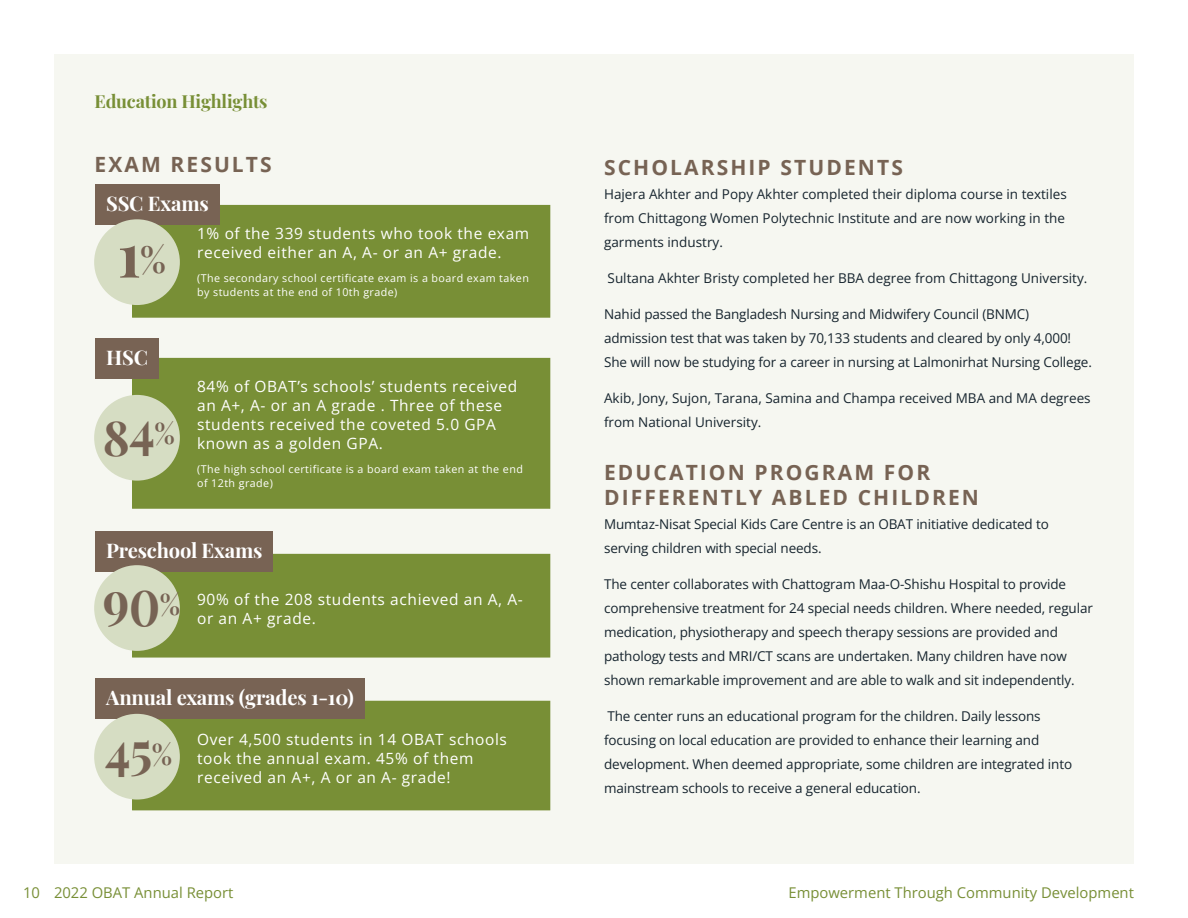
<style>
.page{position:relative;width:1188px;height:918px;background:#fff}
.page>*{position:absolute;margin:0;border:0;box-sizing:border-box;transform-origin:0 0}
.Large_Title{font:700 60.9px "Playfair Display";color:#776354}
.Large_Title-2{font:700 51.6px "Playfair Display";color:#776354;scale:.93 1}
.Large_Title-3{font:700 48.3px "Playfair Display";color:#776354}
.Large_Title-4{font:700 28.05px "Playfair Display";color:#776354}
.H2_-_ALL_CAPS{font:700 21px/25.5px "Open Sans";letter-spacing:.1em;color:#776354}
.Large_Title-5{font:700 20.25px "Playfair Display";letter-spacing:-.01em;color:#fff}
.Large_Title-6{font:700 18px "Playfair Display";letter-spacing:-.01em;color:#788f36}
.Pa4{font:15.45px/19px "Open Sans";letter-spacing:.04em;color:#fff}
.t1{font:14.85px "Open Sans";color:#788f36}
.Pa3{font:13.5px/24px "Open Sans";letter-spacing:-.01em;color:#16242e}
.Pa4-2{font:10.65px/14.2px "Open Sans";letter-spacing:.04em;color:#fff}
.s1{font-size:35.55px}
.s2{font-size:67.95px}
.s3{font-size:28.05px}
</style>
<div class="page">
<div style="left:54px;top:54px;width:1080px;height:810px;background:#f6f7f1"></div>
<div style="left:133px;top:205px;width:417px;height:112px;background:#788f36"></div>
<div style="left:133px;top:358px;width:417px;height:150px;background:#788f36"></div>
<div style="left:132px;top:358px;width:418px;height:151px;border:1px solid #788f36"></div>
<div style="left:133px;top:554px;width:417px;height:103px;background:#788f36"></div>
<div style="left:133px;top:701px;width:417px;height:109px;background:#788f36"></div>
<div style="left:95px;top:184px;width:124px;height:40px;background:#786354"></div>
<div style="left:95px;top:338px;width:64px;height:40px;background:#786354"></div>
<div style="left:95px;top:532px;width:178px;height:40px;background:#786354"></div>
<div style="left:95px;top:679px;width:270px;height:40px;background:#786354"></div>
<div style="left:94px;top:219px;width:86px;height:86px;background:#d6ddc3;border-radius:50%"></div>
<div style="left:94px;top:395px;width:86px;height:86px;background:#d6ddc3;border-radius:50%"></div>
<div style="left:94px;top:565px;width:86px;height:86px;background:#d6ddc3;border-radius:50%"></div>
<div style="left:94px;top:714px;width:86px;height:86px;background:#d6ddc3;border-radius:50%"></div>
<p class="Large_Title-6" style="left:94px;top:87px;width:175px">Education Highlights</p>
<p class="H2_-_ALL_CAPS" style="left:94px;top:151px;width:179px">EXAM RESULTS</p>
<h3 class="H2_-_ALL_CAPS" style="left:604px;top:154px;width:300px">SCHOLARSHIP STUDENTS</h3>
<p class="Pa3" style="left:604px;top:182px;width:464px">Hajera Akhter and Popy Akhter completed their diploma course in textiles from Chittagong Women Polytechnic Institute and are now working in the garments industry.</p>
<p class="Pa3" style="left:608px;top:266px;width:481px">Sultana Akhter Bristy completed her BBA degree from Chittagong University.</p>
<p class="Pa3" style="left:604px;top:302px;width:489px">Nahid passed the Bangladesh Nursing and Midwifery Council (BNMC) admission test that was taken by 70,133 students and cleared by only 4,000!<br>She will now be studying for a career in nursing at Lalmonirhat Nursing College.</p>
<p class="Pa3" style="left:604px;top:386px;width:488px">Akib, Jony, Sujon, Tarana, Samina and Champa received MBA and MA degrees from National University.</p>
<h3 class="H2_-_ALL_CAPS" style="left:604px;top:459px;width:376px">EDUCATION PROGRAM FOR<br>DIFFERENTLY ABLED CHILDREN</h3>
<p class="Pa3" style="left:604px;top:512px;width:446px">Mumtaz-Nisat Special Kids Care Centre is an OBAT initiative dedicated to serving children with special needs.</p>
<p class="Pa3" style="left:604px;top:572px;width:490px">The center collaborates with Chattogram Maa-O-Shishu Hospital to provide comprehensive treatment for 24 special needs children. Where needed, regular medication, physiotherapy and speech therapy sessions are provided and pathology tests and MRI/CT scans are undertaken. Many children have now shown remarkable improvement and are able to walk and sit independently.</p>
<p class="Pa3" style="left:604px;top:704px;width:470px">The center runs an educational program for the children. Daily lessons focusing on local education are provided to enhance their learning and development. When deemed appropriate, some children are integrated into mainstream schools to receive a general education.</p>
<p class="Large_Title-5" style="left:106px;top:187px;width:104px">SSC Exams</p>
<p class="Pa4" style="left:197px;top:223px;width:334px">1% of the 339 students who took the exam received either an A, A- or an A+ grade.</p>
<p class="Pa4-2" style="left:197px;top:271px;width:333px">(The secondary school certificate exam is a board exam taken by students at the end of 10th grade)</p>
<p class="Large_Title" style="left:118px;top:207px;width:50px">1<span class="s1">%</span></p>
<p class="Large_Title-5" style="left:106px;top:341px;width:43px">HSC</p>
<p class="Pa4" style="left:197px;top:376px;width:322px">84% of OBAT’s schools’ students received an A+, A- or an A grade . Three of these students received the coveted 5.0 GPA known as a golden GPA.</p>
<p class="Pa4-2" style="left:197px;top:462px;width:327px">(The high school certificate is a board exam taken at the end of 12th grade)</p>
<p class="Large_Title-3" style="left:103px;top:400px;width:74px">8<sup>4</sup><sup>%</sup></p>
<p class="Large_Title-5" style="left:106px;top:535px;width:158px">Preschool Exams</p>
<p class="Large_Title-2" style="left:103px;top:559px;width:63px">9<span class="s2">0</span></p>
<p class="Large_Title-4" style="left:160px;top:582px;width:22px">%</p>
<p class="Pa4" style="left:197px;top:589px;width:327px">90% of the 208 students achieved an A, A&shy;or an A+ grade.</p>
<p class="Large_Title-5" style="left:106px;top:682px;width:249px">Annual exams (grades 1-10)</p>
<p class="Pa4" style="left:197px;top:730px;width:311px">Over 4,500 students in 14 OBAT schools took the annual exam. 45% of them received an A+, A or an A- grade!</p>
<p class="Large_Title-2" style="left:105px;top:709px;width:74px">45<span class="s3">%</span></p>
<p class="t1" style="left:23px;top:883px;width:212px">10 2022 OBAT Annual Report</p>
<p class="t1" style="left:788px;top:882px;width:347px">Empowerment Through Community Development</p>
</div>
